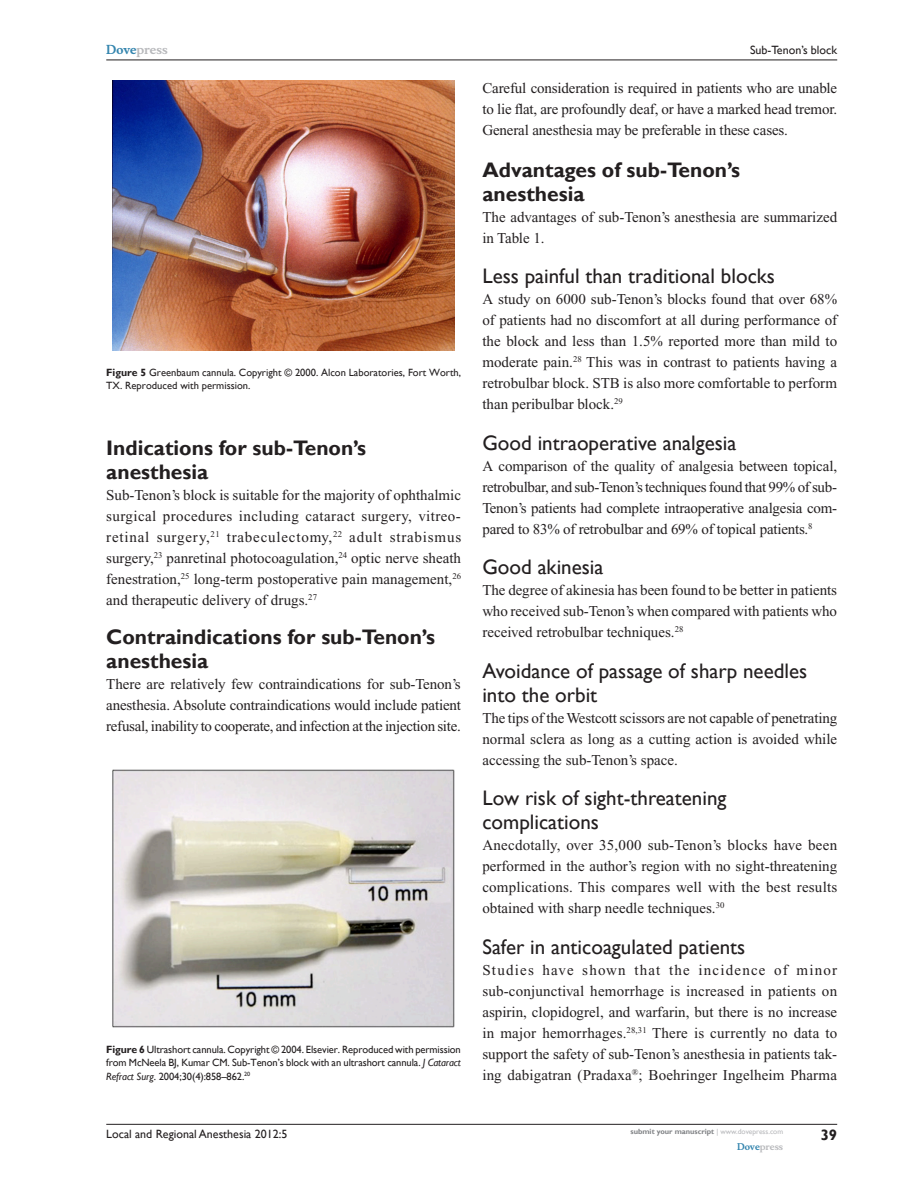
<style>
.page{position:relative;width:918px;height:1188px;background:#fff}
.page>*{position:absolute;margin:0;border:0;box-sizing:border-box;transform-origin:0 0}
.t1{font:21px/24px "Gill Sans";color:#231f20}
.t2{font:700 21px/24px "Gill Sans";color:#231f20}
.TxF{font:15px/21px "Times New Roman";color:#231f20;text-align:justify}
.t3{font:700 15px "Gill Sans";color:#231f20}
.t4{font:12px "Gill Sans";color:#231f20}
.t5{font:700 12px "Musee";color:#b8b9bc}
.FC{font:10.5px/13.5px "Gill Sans";color:#231f20}
.t6{font:700 9px "Musee";color:#b8b9bc}
.t7{font:700 7.5px "Gill Sans";color:#808285}
.s1{color:#3485ae}
.s2{font-weight:700}
.s3{font-style:italic}
.s4{font-weight:400;color:#b8b9bc}
</style>
<div class="page">
<img style="left:113px;top:81px;width:342px;height:270px">
<img style="left:113px;top:770px;width:342px;height:257px">
<hr style="left:106px;top:1124px;width:731px;height:1px;background:#231f20">
<hr style="left:106px;top:60px;width:731px;height:1px;background:#231f20">
<p class="t5" style="left:106px;top:43px;width:63px"><span class="s1">Dove</span>press</p>
<p class="FC" style="left:106px;top:366px;width:356px"><span class="s2">Figure 5</span> Greenbaum cannula. Copyright © 2000. Alcon Laboratories, Fort Worth,<br>TX. Reproduced with permission.</p>
<h1 class="t2" style="left:106px;top:436px;width:262px">Indications for sub-Tenon’s anesthesia</h1>
<p class="TxF" style="left:106px;top:484px;width:356px">Sub-Tenon’s block is suitable for the majority of ophthalmic surgical procedures including cataract surgery, vitreo&shy;retinal surgery,<sup>21</sup> trabeculectomy,<sup>22</sup> adult strabismus surgery,<sup>23</sup> panretinal photocoagulation,<sup>24</sup> optic nerve sheath fenestration,<sup>25</sup> long-term postoperative pain management,<sup>26 </sup>and therapeutic delivery of drugs.<sup>27</sup></p>
<h1 class="t2" style="left:106px;top:625px;width:330px">Contraindications for sub-Tenon’s anesthesia</h1>
<p class="TxF" style="left:106px;top:673px;width:356px">There are relatively few contraindications for sub-Tenon’s anesthesia. Absolute contraindications would include patient refusal, inability to cooperate, and infection at the injection site.</p>
<p class="FC" style="left:106px;top:1042px;width:356px;text-align:justify"><span class="s2">Figure 6</span> Ultrashort cannula. Copyright © 2004. Elsevier. Reproduced with permission from McNeela BJ, Kumar CM. Sub-Tenon’s block with an ultrashort cannula. <span class="s3">J Cataract Refract Surg</span>. 2004;30(4):858–862.<sup>20</sup></p>
<p class="t4" style="left:106px;top:1127px;width:183px">Local and Regional Anesthesia 2012:5</p>
<p class="t4" style="left:750px;top:43px;width:89px">Sub-Tenon’s block</p>
<p class="TxF" style="left:482px;top:77px;width:356px">Careful consideration is required in patients who are unable to lie flat, are profoundly deaf, or have a marked head tremor.<br>General anesthesia may be preferable in these cases.</p>
<h1 class="t2" style="left:482px;top:158px;width:259px">Advantages of sub-Tenon’s anesthesia</h1>
<p class="TxF" style="left:482px;top:206px;width:356px">The advantages of sub-Tenon’s anesthesia are summarized in Table 1.</p>
<h2 class="t1" style="left:482px;top:264px;width:294px">Less painful than traditional blocks</h2>
<p class="TxF" style="left:482px;top:289px;width:356px">A study on 6000 sub-Tenon’s blocks found that over 68% of patients had no discomfort at all during performance of the block and less than 1.5% reported more than mild to moderate pain.<sup>28</sup> This was in contrast to patients having a retrobulbar block. STB is also more comfortable to perform than peribulbar block.<sup>29</sup></p>
<h2 class="t1" style="left:482px;top:431px;width:256px">Good intraoperative analgesia</h2>
<p class="TxF" style="left:482px;top:455px;width:356px">A comparison of the quality of analgesia between topical, retrobulbar, and sub-Tenon’s techniques found that 99% of sub-Tenon’s patients had complete intraoperative analgesia com&shy;pared to 83% of retrobulbar and 69% of topical patients.<sup>8</sup></p>
<h2 class="t1" style="left:482px;top:555px;width:123px">Good akinesia</h2>
<p class="TxF" style="left:482px;top:580px;width:356px">The degree of akinesia has been found to be better in patients who received sub-Tenon’s when compared with patients who received retrobulbar techniques.<sup>28</sup></p>
<h2 class="t1" style="left:482px;top:659px;width:326px">Avoidance of passage of sharp needles into the orbit</h2>
<p class="TxF" style="left:482px;top:707px;width:356px">The tips of the Westcott scissors are not capable of penetrating normal sclera as long as a cutting action is avoided while accessing the sub-Tenon’s space.</p>
<h2 class="t1" style="left:482px;top:786px;width:246px">Low risk of sight-threatening complications</h2>
<p class="TxF" style="left:482px;top:835px;width:356px">Anecdotally, over 35,000 sub-Tenon’s blocks have been performed in the author’s region with no sight-threatening complications. This compares well with the best results obtained with sharp needle techniques.<sup>30</sup></p>
<h2 class="t1" style="left:482px;top:935px;width:264px">Safer in anticoagulated patients</h2>
<p class="TxF" style="left:482px;top:959px;width:356px">Studies have shown that the incidence of minor sub-conjunctival hemorrhage is increased in patients on aspirin, clopidogrel, and warfarin, but there is no increase in major hemorrhages.<sup>28,31</sup> There is currently no data to support the safety of sub-Tenon’s anesthesia in patients tak&shy;ing dabigatran (Pradaxa<sup>®</sup>; Boehringer Ingelheim Pharma</p>
<p class="t7" style="left:631px;top:1127px;width:154px">submit your manuscript <span class="s4">| www.dovepress.com</span></p>
<p class="t6" style="left:737px;top:1141px;width:48px"><span class="s1">Dove</span>press</p>
<p class="t3" style="left:821px;top:1126px;width:18px">39</p>
</div>
